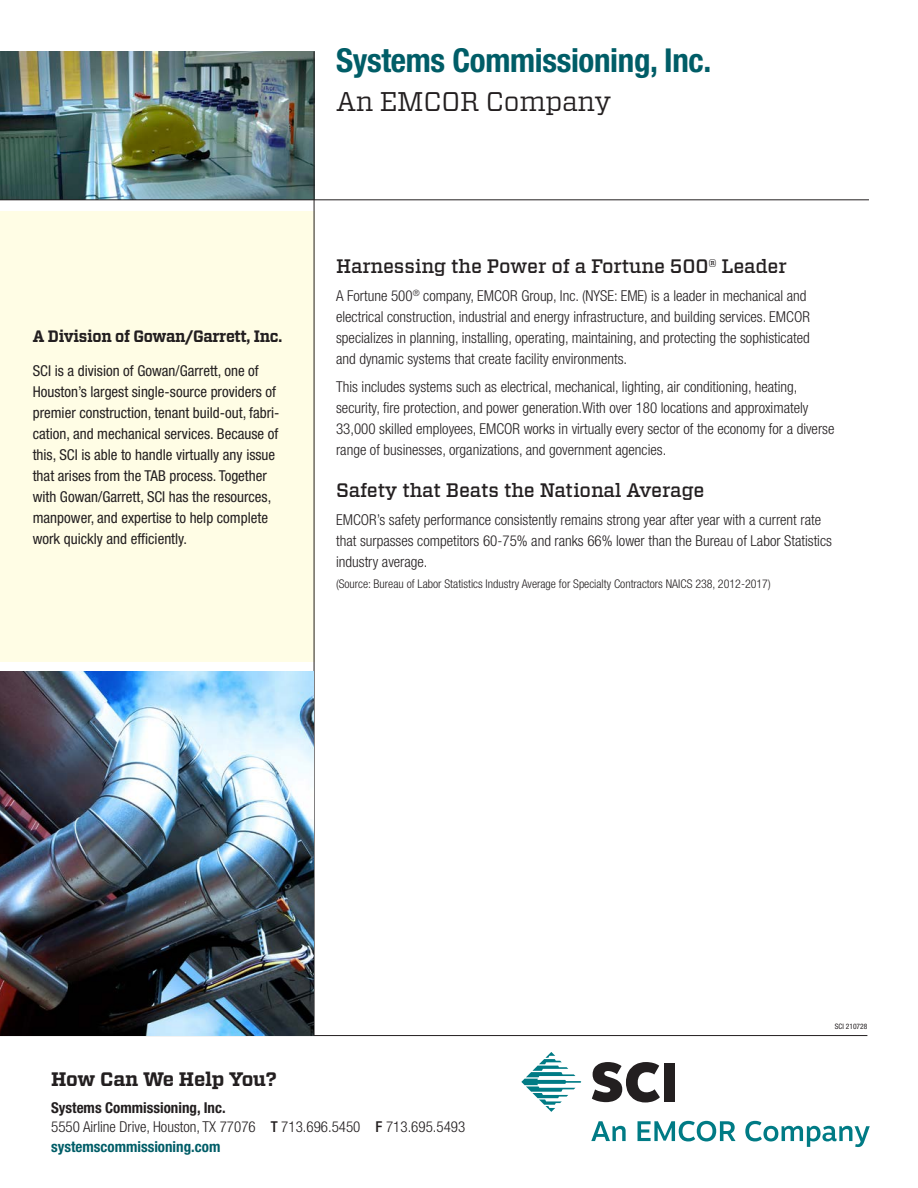
<style>
.page{position:relative;width:918px;height:1188px;background:#fff}
.page>*{position:absolute;margin:0;border:0;box-sizing:border-box;transform-origin:0 0}
.t1{font:700 condensed 33px "Helvetica Neue";letter-spacing:-.01em;color:#005d67}
.t2{font:27px "Vitesse";letter-spacing:-.01em;color:#231f20}
.t3{font:500 19.5px "Vitesse";letter-spacing:-.01em;color:#231f20}
.t4{font:700 19.5px "Vitesse";letter-spacing:-.015em;color:#231f20}
.t5{font:700 16.5px "Vitesse";letter-spacing:-.02em;color:#231f20;scale:.93 1}
.t6{font:300 condensed 15px/21px "Helvetica Neue";color:#231f20}
.t7{font:condensed 15px/21px "Helvetica Neue";color:#231f20}
.t8{font:300 condensed 12px "Helvetica Neue";color:#231f20}
.t9{font:condensed 7.5px "Helvetica Neue";color:#231f20}
.s1{font-weight:700}
.s2{font-weight:500}
.s3{font-weight:700;color:#005d67}
</style>
<div class="page">
<div style="left:0;top:211px;width:314px;height:451px;background:#fffde5"></div>
<img style="left:0;top:52px;width:314px;height:147px">
<hr style="left:0;top:199px;width:869px;height:1px;background:#231f20">
<hr style="left:0;top:1035px;width:867px;height:1px;background:#231f20">
<hr style="left:314px;top:51px;width:1px;height:985px;background:#231f20">
<img style="left:0;top:671px;width:314px;height:364px">
<svg style="left:592px;top:1062px;width:68px;height:40px"></svg>
<div style="left:664px;top:1063px;width:11px;height:39px;background:#231f20"></div>
<svg style="left:521px;top:1052px;width:60px;height:60px"></svg>
<svg style="left:591px;top:1121px;width:35px;height:20px"></svg>
<svg style="left:638px;top:1121px;width:98px;height:20px"></svg>
<svg style="left:745px;top:1121px;width:125px;height:26px"></svg>
<h1 class="t1" style="left:336px;top:41px;width:377px">Systems Commissioning, Inc.</h1>
<h2 class="t2" style="left:336px;top:83px;width:277px">An EMCOR Company</h2>
<p class="t5" style="left:33px;top:325px;width:270px">A Division of Gowan/Garrett, Inc.</p>
<p class="t7" style="left:33px;top:360px;width:248px">SCI is a division of Gowan/Garrett, one of Houston’s largest single-source providers of premier construction, tenant build-out, fabri&shy;cation, and mechanical services. Because of this, SCI is able to handle virtually any issue that arises from the TAB process. Together with Gowan/Garrett, SCI has the resources, manpower, and expertise to help complete work quickly and efficiently.</p>
<h3 class="t3" style="left:336px;top:253px;width:452px">Harnessing the Power of a Fortune 500® Leader</h3>
<p class="t6" style="left:336px;top:285px;width:475px">A Fortune 500<sup>®</sup> company, EMCOR Group, Inc. (NYSE: EME) is a leader in mechanical and electrical construction, industrial and energy infrastructure, and building services. EMCOR specializes in planning, installing, operating, maintaining, and protecting the sophisticated and dynamic systems that create facility environments.</p>
<p class="t6" style="left:336px;top:376px;width:500px">This includes systems such as electrical, mechanical, lighting, air conditioning, heating, security, fire protection, and power generation.With over 180 locations and approximately 33,000 skilled employees, EMCOR works in virtually every sector of the economy for a diverse range of businesses, organizations, and government agencies.</p>
<h3 class="t3" style="left:336px;top:478px;width:370px">Safety that Beats the National Average</h3>
<p class="t6" style="left:336px;top:509px;width:497px">EMCOR’s safety performance consistently remains strong year after year with a current rate that surpasses competitors 60-75% and ranks 66% lower than the Bureau of Labor Statistics industry average.</p>
<p class="t8" style="left:336px;top:577px;width:436px">(Source: Bureau of Labor Statistics Industry Average for Specialty Contractors NAICS 238, 2012-2017)</p>
<p class="t9" style="left:835px;top:1022px;width:34px">SCI 210728</p>
<h3 class="t4" style="left:51px;top:1067px;width:228px">How Can We Help You?</h3>
<p class="t6" style="left:51px;top:1097px;width:416px;line-height:19.5px"><span class="s1">Systems Commissioning, Inc.<br></span>5550 Airline Drive, Houston, TX 77076 <span class="s2">T</span> 713.696.5450 <span class="s2">F</span> 713.695.5493 <span class="s3">systemscommissioning.com</span></p>
</div>
